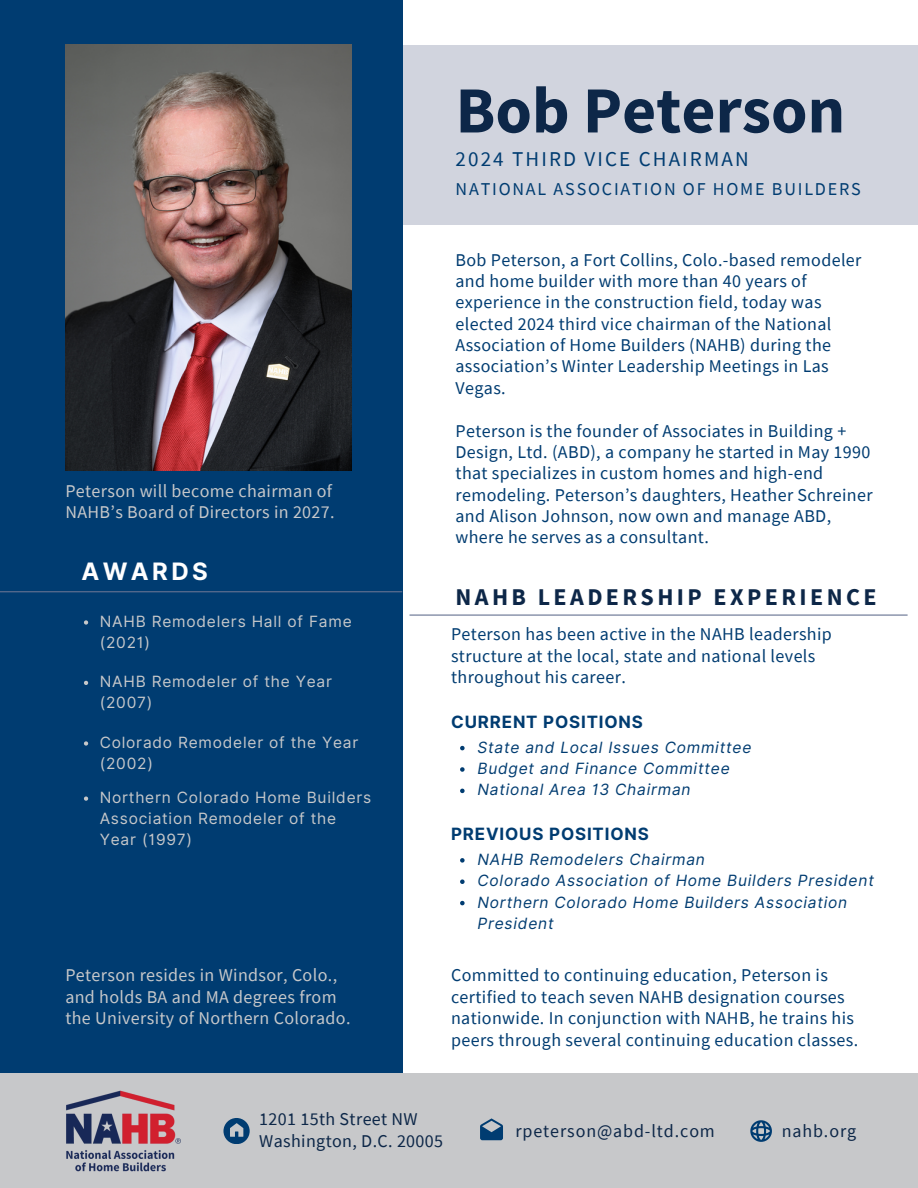
<style>
.page{position:relative;width:918px;height:1188px;background:#fff}
.page>*{position:absolute;margin:0;border:0;box-sizing:border-box;transform-origin:0 0}
.t1{font:700 65.85px "Source Sans Pro";color:#0d2748}
.t2{font:700 24px "Source Sans Pro";letter-spacing:.14em;color:#0d2748}
.t3{font:700 24px "Inter";letter-spacing:.145em;color:#fff}
.t4{font:21px "Source Sans Pro";letter-spacing:.1em;color:#003c71}
.t5{font:18px/21.3px "Source Sans Pro";letter-spacing:.02em;color:#003c71}
.t6{font:18px/21.3px "Source Sans Pro";letter-spacing:.02em;color:#c7c8ca}
.t7{font:18px/21.3px "Source Sans Pro";letter-spacing:.02em;color:#0d2748}
.t8{font:18px "Source Sans Pro";letter-spacing:.1em;color:#003c71}
.t9{font:18px "Source Sans Pro";letter-spacing:.05em;color:#0d2748}
.t10{font:700 16.95px "Inter";letter-spacing:.05em;color:#003c71}
.t11{font:italic 15.45px/21.3px "Inter";letter-spacing:.05em;color:#003c71}
.t12{font:15.45px/21.1px "Inter";letter-spacing:.05em;color:#c7c8ca}
</style>
<div class="page">
<div style="left:0;top:45px;width:918px;height:179px;background:#d1d4de"></div>
<div style="left:0;top:0;width:402px;height:1188px;background:#003c71"></div>
<hr style="left:410px;top:615px;width:498px;height:1px;background:#667292">
<img style="left:65px;top:45px;width:286px;height:425px">
<div style="left:0;top:1073px;width:918px;height:115px;background:#c7c8ca"></div>
<svg style="left:480px;top:1118px;width:23px;height:22px"></svg>
<svg style="left:750px;top:1120px;width:22px;height:22px"></svg>
<hr style="left:0;top:591px;width:402px;height:1px;background:#667292">
<svg style="left:223px;top:1118px;width:26px;height:26px"></svg>
<img style="left:66px;top:1091px;width:115px;height:81px">
<svg style="left:84px;top:620px;width:4px;height:5px"></svg>
<svg style="left:84px;top:681px;width:4px;height:4px"></svg>
<svg style="left:460px;top:746px;width:5px;height:4px"></svg>
<svg style="left:460px;top:767px;width:5px;height:5px"></svg>
<svg style="left:460px;top:789px;width:5px;height:4px"></svg>
<svg style="left:460px;top:858px;width:5px;height:5px"></svg>
<svg style="left:460px;top:879px;width:5px;height:5px"></svg>
<svg style="left:460px;top:901px;width:5px;height:4px"></svg>
<svg style="left:84px;top:741px;width:4px;height:5px"></svg>
<svg style="left:84px;top:796px;width:4px;height:5px"></svg>
<h3 class="t1" style="left:456px;top:68px;width:391px">Bob Peterson</h3>
<h5 class="t4" style="left:456px;top:145px;width:295px">2024 THIRD VICE CHAIRMAN</h5>
<p class="t6" style="left:65px;top:480px;width:271px">Peterson will become chairman of<br>NAHB’s Board of Directors in 2027.</p>
<p class="t3" style="left:81px;top:557px;width:128px">AWARDS</p>
<h6 class="t12" style="left:100px;top:611px;width:254px">NAHB Remodelers Hall of Fame (2021)</h6>
<h1 class="t12" style="left:100px;top:671px;width:234px">NAHB Remodeler of the Year (2007)</h1>
<h6 class="t12" style="left:100px;top:732px;width:260px">Colorado Remodeler of the Year (2002)</h6>
<p class="t12" style="left:100px;top:787px;width:273px">Northern Colorado Home Builders<br>Association Remodeler of the<br>Year (1997)</p>
<p class="t6" style="left:65px;top:964px;width:287px">Peterson resides in Windsor, Colo., and holds BA and MA degrees from the University of Northern Colorado.</p>
<p class="t8" style="left:456px;top:177px;width:407px">NATIONAL ASSOCIATION OF HOME BUILDERS</p>
<p class="t5" style="left:456px;top:248px;width:407px">Bob Peterson, a Fort Collins, Colo.-based remodeler and home builder with more than 40 years of experience in the construction field, today was elected 2024 third vice chairman of the National Association of Home Builders (NAHB) during the association’s Winter Leadership Meetings in Las Vegas.</p>
<h6 class="t5" style="left:456px;top:419px;width:419px">Peterson is the founder of Associates in Building + Design, Ltd. (ABD), a company he started in May 1990 that specializes in custom homes and high-end remodeling. Peterson’s daughters, Heather Schreiner and Alison Johnson, now own and manage ABD, where he serves as a consultant.</h6>
<h6 class="t2" style="left:456px;top:581px;width:423px">NAHB LEADERSHIP EXPERIENCE</h6>
<h6 class="t5" style="left:451px;top:623px;width:382px">Peterson has been active in the NAHB leadership structure at the local, state and national levels throughout his career.</h6>
<h2 class="t10" style="left:451px;top:712px;width:193px">CURRENT POSITIONS</h2>
<h6 class="t11" style="left:477px;top:736px;width:275px">State and Local Issues Committee</h6>
<h4 class="t11" style="left:477px;top:758px;width:254px">Budget and Finance Committee</h4>
<p class="t11" style="left:477px;top:779px;width:215px">National Area 13 Chairman</p>
<p class="t10" style="left:451px;top:824px;width:199px">PREVIOUS POSITIONS</p>
<p class="t11" style="left:477px;top:849px;width:229px">NAHB Remodelers Chairman</p>
<h4 class="t11" style="left:477px;top:870px;width:398px">Colorado Association of Home Builders President</h4>
<p class="t11" style="left:477px;top:891px;width:371px">Northern Colorado Home Builders Association<br>President</p>
<p class="t5" style="left:451px;top:964px;width:409px">Committed to continuing education, Peterson is certified to teach seven NAHB designation courses nationwide. In conjunction with NAHB, he trains his peers through several continuing education classes.</p>
<h2 class="t7" style="left:259px;top:1108px;width:185px">1201 15th Street NW<br>Washington, D.C. 20005</h2>
<p class="t9" style="left:515px;top:1119px;width:201px">rpeterson@abd-ltd.com</p>
<p class="t7" style="left:782px;top:1120px;width:76px">nahb.org</p>
</div>
